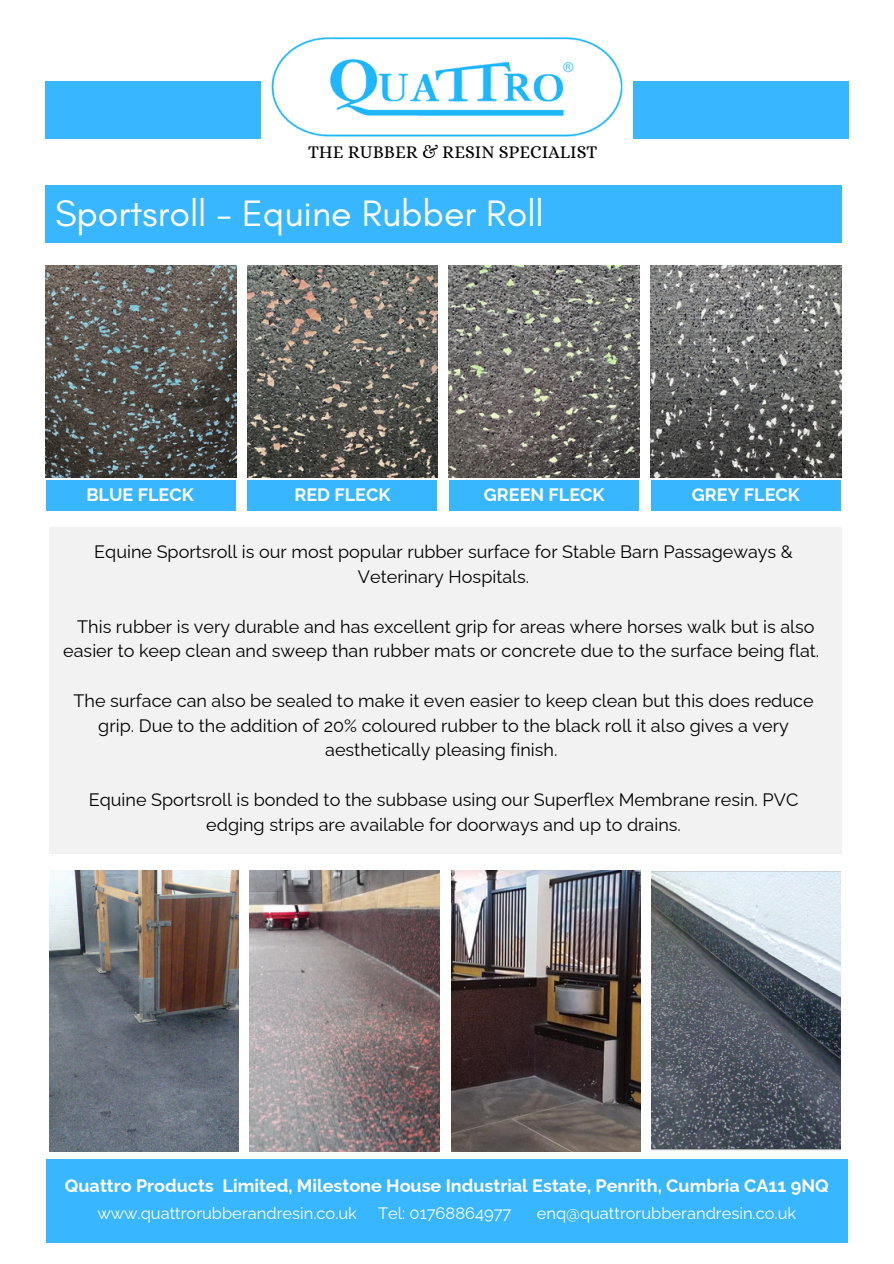
<style>
.page{position:relative;width:894px;height:1264px;background:#fff}
.page>*{position:absolute;margin:0;border:0;box-sizing:border-box;transform-origin:0 0}
.t1{font:37.5px "Glacial Indifference";color:#fff}
.t2{font:18px/24.8px "Raleway";color:#000;text-align:center}
.t3{font:700 18px "Raleway";color:#fff}
.t4{font:18px "Alice";color:#000}
.t5{font:16.5px "Raleway";color:#fff}
</style>
<div class="page">
<img style="left:46px;top:265px;width:190px;height:213px">
<img style="left:247px;top:265px;width:190px;height:213px">
<img style="left:449px;top:265px;width:190px;height:213px">
<img style="left:650px;top:265px;width:191px;height:213px">
<div style="left:49px;top:527px;width:792px;height:327px;background:#f2f2f2"></div>
<div style="left:46px;top:185px;width:795px;height:57px;background:#38b6ff"></div>
<div style="left:46px;top:1159px;width:801px;height:84px;background:#38b6ff"></div>
<img style="left:247px;top:37px;width:376px;height:102px">
<div style="left:46px;top:82px;width:214px;height:57px;background:#38b6ff"></div>
<div style="left:633px;top:82px;width:214px;height:57px;background:#38b6ff"></div>
<img style="left:49px;top:870px;width:189px;height:281px">
<img style="left:249px;top:870px;width:190px;height:281px">
<img style="left:451px;top:870px;width:189px;height:281px">
<img style="left:651px;top:871px;width:189px;height:280px">
<div style="left:46px;top:479px;width:189px;height:31px;background:#38b6ff"></div>
<div style="left:247px;top:479px;width:190px;height:31px;background:#38b6ff"></div>
<div style="left:449px;top:479px;width:190px;height:31px;background:#38b6ff"></div>
<div style="left:651px;top:479px;width:189px;height:31px;background:#38b6ff"></div>
<p class="t4" style="left:308px;top:141px;width:291px">THE RUBBER &amp; RESIN SPECIALIST</p>
<p class="t1" style="left:55px;top:190px;width:490px">Sportsroll - Equine Rubber Roll</p>
<p class="t3" style="left:86px;top:484px;width:109px">BLUE FLECK</p>
<p class="t3" style="left:294px;top:484px;width:98px">RED FLECK</p>
<h4 class="t3" style="left:483px;top:484px;width:122px">GREEN FLECK</h4>
<p class="t3" style="left:691px;top:484px;width:110px">GREY FLECK</p>
<h3 class="t2" style="left:94px;top:539px;width:700px">Equine Sportsroll is our most popular rubber surface for Stable Barn Passageways &amp;<br>Veterinary Hospitals.</h3>
<h1 class="t2" style="left:63px;top:614px;width:757px">This rubber is very durable and has excellent grip for areas where horses walk but is also easier to keep clean and sweep than rubber mats or concrete due to the surface being flat.</h1>
<h2 class="t2" style="left:74px;top:688px;width:741px">The surface can also be sealed to make it even easier to keep clean but this does reduce grip. Due to the addition of 20% coloured rubber to the black roll it also gives a very aesthetically pleasing finish.</h2>
<h2 class="t2" style="left:89px;top:787px;width:710px">Equine Sportsroll is bonded to the subbase using our Superflex Membrane resin. PVC edging strips are available for doorways and up to drains.</h2>
<h2 class="t3" style="left:65px;top:1175px;width:765px">Quattro Products Limited, Milestone House Industrial Estate, Penrith, Cumbria CA11 9NQ</h2>
<h2 class="t5" style="left:97px;top:1203px;width:261px">www.quattrorubberandresin.co.uk</h2>
<h2 class="t5" style="left:378px;top:1203px;width:135px">Tel: 01768864977</h2>
<h2 class="t5" style="left:536px;top:1203px;width:261px">enq@quattrorubberandresin.co.uk</h2>
</div>
